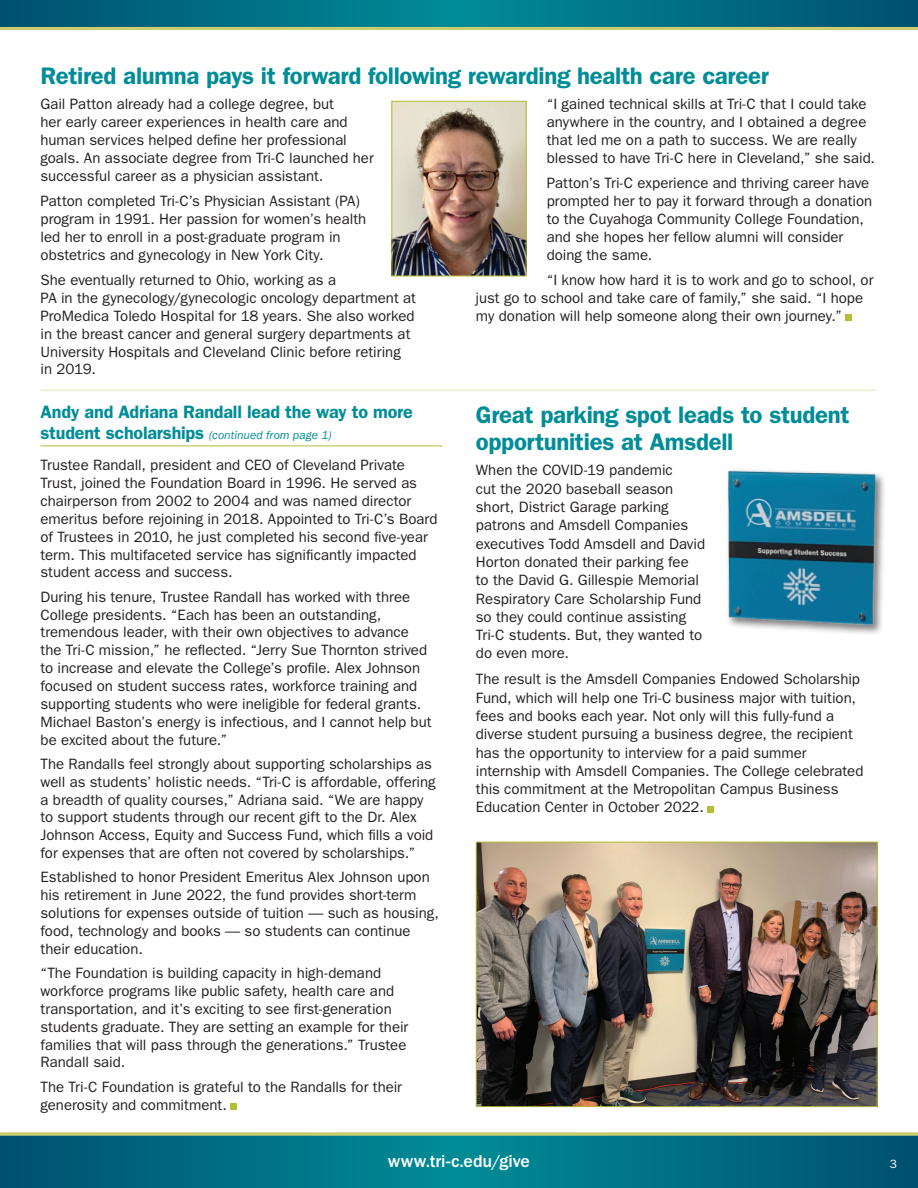
<style>
.page{position:relative;width:918px;height:1188px;background:#fff}
.page>*{position:absolute;margin:0;border:0;box-sizing:border-box;transform-origin:0 0}
.Head_2{font:600 24px/27px "ITC Franklin Gothic Std";letter-spacing:-.015em;color:#008d97}
.t1{font:600 18px "ITC Franklin Gothic Std";letter-spacing:-.015em;color:#008d97}
.t2{font:500 18px "ITC Franklin Gothic Std";letter-spacing:-.005em;color:#fff}
.Paragraph{font:15px/17.9px "ITC Franklin Gothic Std";color:#231f20}
.t3{font:italic 12px "ITC Franklin Gothic Std";color:#008d97}
.t4{font:12px "ITC Franklin Gothic Std";color:#fff}
.s1{font-weight:600;font-style:normal;font-size:18px}
</style>
<div class="page">
<div style="left:0;top:0;width:458px;height:27px;background:linear-gradient(to right,#00506f,#008c96)"></div>
<div style="left:458px;top:0;width:460px;height:27px;background:linear-gradient(to right,#008c96,#00506f)"></div>
<div style="left:0;top:1134px;width:458px;height:54px;background:linear-gradient(to right,#00506f,#008c96)"></div>
<div style="left:458px;top:1134px;width:460px;height:54px;background:linear-gradient(to right,#008c96,#00506f)"></div>
<svg style="left:0;top:1132px;width:918px;height:4px;background:#bec978"></svg>
<hr style="left:0;top:27px;width:918px;height:3px;background:#c8cd6f">
<hr style="left:40px;top:445px;width:402px;height:1px;background:#b3bd35">
<div style="left:230px;top:1103px;width:7px;height:7px;background:#b3bd35"></div>
<div style="left:845px;top:314px;width:7px;height:7px;background:#b3bd35"></div>
<img style="left:394px;top:103px;width:130px;height:171px">
<div style="left:392px;top:101px;width:134px;height:175px;border:1px solid #b3bd35"></div>
<hr style="left:40px;top:390px;width:838px;height:1px;background:#b3bd35">
<div style="left:707px;top:806px;width:7px;height:6px;background:#b3bd35"></div>
<div style="left:725px;top:468px;width:161px;height:168px;background:#231f20;opacity:.6"></div>
<img style="left:725px;top:468px;width:161px;height:163px">
<img style="left:478px;top:844px;width:398px;height:261px">
<div style="left:476px;top:842px;width:402px;height:265px;border:1px solid #b3bd35"></div>
<p class="Head_2" style="left:40px;top:62px;width:730px">Retired alumna pays it forward following rewarding health care career</p>
<p class="Paragraph" style="left:40px;top:95px;width:335px">Gail Patton already had a college degree, but<br>her early career experiences in health care and human services helped define her professional goals. An associate degree from Tri-C launched her successful career as a physician assistant.</p>
<p class="Paragraph" style="left:40px;top:192px;width:327px">Patton completed Tri-C’s Physician Assistant (PA) program in 1991. Her passion for women’s health led her to enroll in a post-graduate program in obstetrics and gynecology in New York City.</p>
<p class="Paragraph" style="left:40px;top:271px;width:377px">She eventually returned to Ohio, working as a<br>PA in the gynecology/gynecologic oncology department at ProMedica Toledo Hospital for 18 years. She also worked in the breast cancer and general surgery departments at University Hospitals and Cleveland Clinic before retiring in 2019.</p>
<p class="Paragraph" style="left:547px;top:95px;width:330px">“I gained technical skills at Tri-C that I could take anywhere in the country, and I obtained a degree that led me on a path to success. We are really blessed to have Tri-C here in Cleveland,” she said.</p>
<p class="Paragraph" style="left:547px;top:174px;width:327px">Patton’s Tri-C experience and thriving career have prompted her to pay it forward through a donation to the Cuyahoga Community College Foundation, and she hopes her fellow alumni will consider doing the same.</p>
<p class="Paragraph" style="left:476px;top:271px;width:399px;text-indent:71px">“I know how hard it is to work and go to school, or just go to school and take care of family,” she said. “I hope my donation will help someone along their own journey.”</p>
<p class="t1" style="left:40px;top:402px;width:374px">Andy and Adriana Randall lead the way to more</p>
<p class="t3" style="left:40px;top:429px;width:293px"><span class="s1">student scholarships</span> (continued from page 1)</p>
<p class="Paragraph" style="left:40px;top:456px;width:399px">Trustee Randall, president and CEO of Cleveland Private Trust, joined the Foundation Board in 1996. He served as chairperson from 2002 to 2004 and was named director emeritus before rejoining in 2018. Appointed to Tri-C’s Board of Trustees in 2010, he just completed his second five-year term. This multifaceted service has significantly impacted student access and success.</p>
<p class="Paragraph" style="left:40px;top:588px;width:393px">During his tenure, Trustee Randall has worked with three College presidents. “Each has been an outstanding, tremendous leader, with their own objectives to advance the Tri-C mission,” he reflected. “Jerry Sue Thornton strived to increase and elevate the College’s profile. Alex Johnson focused on student success rates, workforce training and supporting students who were ineligible for federal grants.<br>Michael Baston’s energy is infectious, and I cannot help but be excited about the future.”</p>
<p class="Paragraph" style="left:40px;top:755px;width:397px">The Randalls feel strongly about supporting scholarships as well as students’ holistic needs. “Tri-C is affordable, offering a breadth of quality courses,” Adriana said. “We are happy to support students through our recent gift to the Dr. Alex Johnson Access, Equity and Success Fund, which fills a void for expenses that are often not covered by scholarships.”</p>
<p class="Paragraph" style="left:40px;top:869px;width:400px">Established to honor President Emeritus Alex Johnson upon his retirement in June 2022, the fund provides short-term solutions for expenses outside of tuition — such as housing, food, technology and books — so students can continue their education.</p>
<p class="Paragraph" style="left:40px;top:964px;width:369px">“The Foundation is building capacity in high-demand workforce programs like public safety, health care and transportation, and it’s exciting to see first-generation students graduate. They are setting an example for their families that will pass through the generations.” Trustee Randall said.</p>
<p class="Paragraph" style="left:40px;top:1078px;width:363px">The Tri-C Foundation is grateful to the Randalls for their generosity and commitment.</p>
<p class="Head_2" style="left:476px;top:401px;width:375px">Great parking spot leads to student opportunities at Amsdell</p>
<p class="Paragraph" style="left:476px;top:461px;width:231px;line-height:18.3px">When the COVID-19 pandemic<br>cut the 2020 baseball season short, District Garage parking patrons and Amsdell Companies executives Todd Amsdell and David<br>Horton donated their parking fee to the David G. Gillespie Memorial<br>Respiratory Care Scholarship Fund so they could continue assisting<br>Tri-C students. But, they wanted to do even more.</p>
<p class="Paragraph" style="left:476px;top:670px;width:389px;line-height:18.3px">The result is the Amsdell Companies Endowed Scholarship Fund, which will help one Tri-C business major with tuition, fees and books each year. Not only will this fully-fund a diverse student pursuing a business degree, the recipient has the opportunity to interview for a paid summer internship with Amsdell Companies. The College celebrated this commitment at the Metropolitan Campus Business Education Center in October 2022.</p>
<p class="t2" style="left:388px;top:1151px;width:143px">www.tri-c.edu/give</p>
<p class="t4" style="left:890px;top:1157px;width:9px">3</p>
</div>
